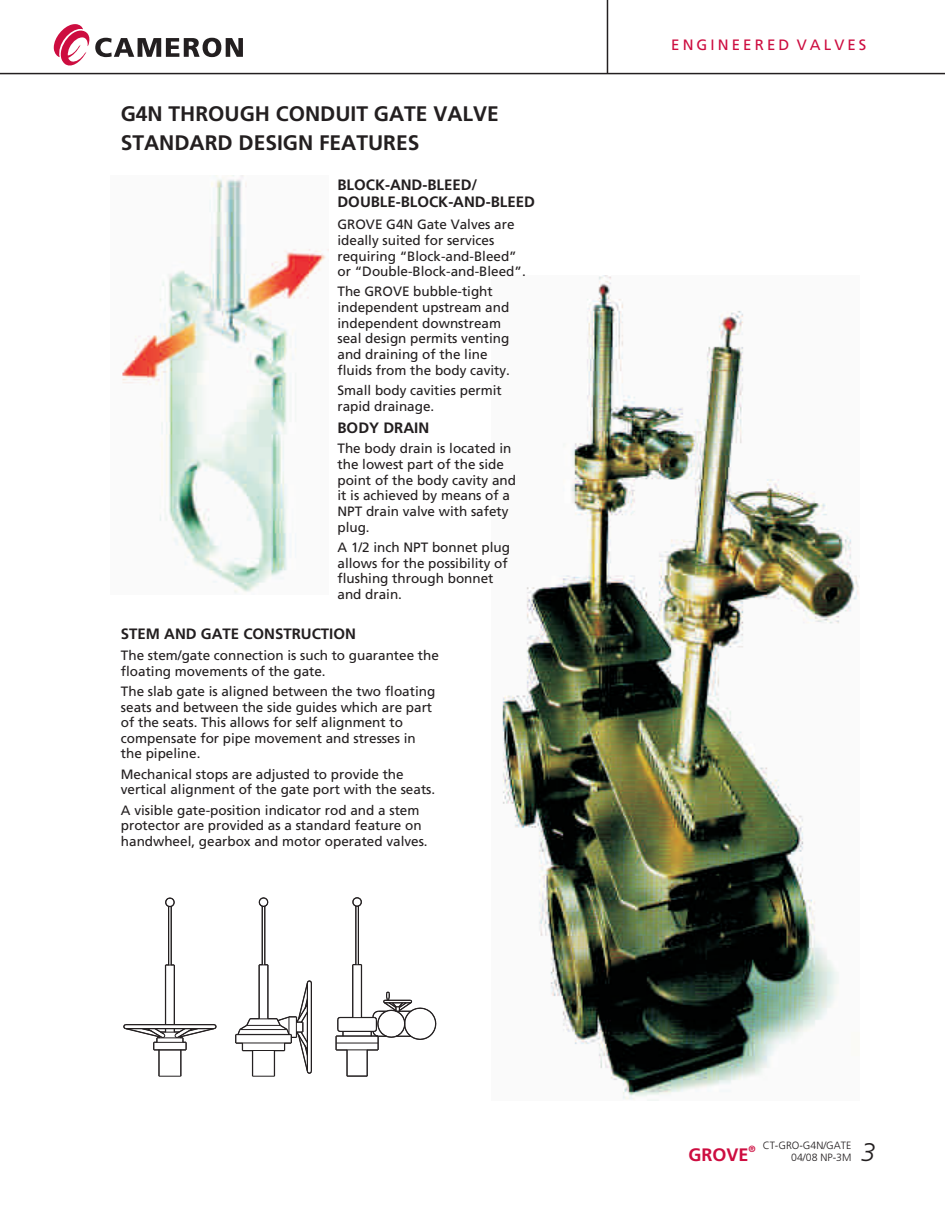
<style>
.page{position:relative;width:945px;height:1215px;background:#fff}
.page>*{position:absolute;margin:0;border:0;box-sizing:border-box;transform-origin:0 0}
.t1{font:italic 300 25.5px "Frutiger";color:#231f20}
.t2{font:700 21px/29.2px "Frutiger";color:#231f20}
.t3{font:700 18px "Frutiger";color:#cd0d40}
.t4{font:700 15px/17.4px "Frutiger";color:#231f20}
.t5{font:15px "Frutiger Roman";letter-spacing:.21em;color:#cd0d40}
.t6{font:13.5px/15.6px "Frutiger Roman";color:#231f20}
.t7{font:300 10.5px/11.9px "Frutiger";color:#231f20;text-align:right}
.t8{font:700 9px "Frutiger";color:#cd0d40}
</style>
<div class="page">
<hr style="left:0;top:73px;width:945px;height:1px;background:#231f20">
<hr style="left:607px;top:0;width:1px;height:73px;background:#231f20">
<svg style="left:54px;top:24px;width:189px;height:42px"></svg>
<img style="left:122px;top:175px;width:206px;height:419px">
<img style="left:502px;top:276px;width:358px;height:825px">
<hr style="left:165px;top:965px;width:1px;height:60px;background:#231f20">
<svg style="left:165px;top:897px;width:10px;height:11px"></svg>
<hr style="left:174px;top:965px;width:1px;height:60px;background:#231f20">
<svg style="left:166px;top:964px;width:8px;height:2px"></svg>
<hr style="left:168px;top:906px;width:1px;height:59px;background:#231f20">
<hr style="left:171px;top:906px;width:1px;height:59px;background:#231f20">
<svg style="left:123px;top:1023px;width:94px;height:54px"></svg>
<hr style="left:259px;top:965px;width:1px;height:54px;background:#231f20">
<hr style="left:267px;top:965px;width:1px;height:54px;background:#231f20">
<hr style="left:268px;top:965px;width:1px;height:54px;background:#231f20">
<svg style="left:235px;top:980px;width:77px;height:97px"></svg>
<svg style="left:258px;top:897px;width:11px;height:10px"></svg>
<hr style="left:262px;top:906px;width:1px;height:59px;background:#231f20">
<hr style="left:264px;top:906px;width:1px;height:59px;background:#231f20">
<hr style="left:352px;top:965px;width:1px;height:53px;background:#231f20">
<hr style="left:361px;top:965px;width:1px;height:53px;background:#231f20">
<svg style="left:352px;top:897px;width:10px;height:10px"></svg>
<hr style="left:356px;top:906px;width:1px;height:59px;background:#231f20">
<hr style="left:355px;top:906px;width:1px;height:59px;background:#231f20">
<hr style="left:358px;top:906px;width:1px;height:59px;background:#231f20">
<svg style="left:336px;top:991px;width:101px;height:86px"></svg>
<h2 class="t2" style="left:121px;top:99px;width:380px">G4N THROUGH CONDUIT GATE VALVE<br>STANDARD DESIGN FEATURES</h2>
<p class="t4" style="left:338px;top:175px;width:199px">BLOCK-AND-BLEED/<br>DOUBLE-BLOCK-AND-BLEED</p>
<p class="t6" style="left:338px;top:217px;width:190px">GROVE G4N Gate Valves are ideally suited for services requiring “Block-and-Bleed” or “Double-Block-and-Bleed”.</p>
<p class="t6" style="left:338px;top:284px;width:174px">The GROVE bubble-tight independent upstream and independent downstream seal design permits venting and draining of the line fluids from the body cavity.</p>
<p class="t6" style="left:338px;top:382px;width:166px">Small body cavities permit rapid drainage.</p>
<p class="t4" style="left:338px;top:419px;width:93px">BODY DRAIN</p>
<p class="t6" style="left:338px;top:441px;width:180px">The body drain is located in the lowest part of the side point of the body cavity and it is achieved by means of a<br>NPT drain valve with safety plug.</p>
<p class="t6" style="left:338px;top:539px;width:174px">A 1/2 inch NPT bonnet plug allows for the possibility of flushing through bonnet and drain.</p>
<p class="t4" style="left:121px;top:625px;width:237px">STEM AND GATE CONSTRUCTION</p>
<p class="t6" style="left:121px;top:647px;width:320px">The stem/gate connection is such to guarantee the floating movements of the gate.</p>
<p class="t6" style="left:121px;top:683px;width:316px">The slab gate is aligned between the two floating seats and between the side guides which are part of the seats. This allows for self alignment to compensate for pipe movement and stresses in the pipeline.</p>
<p class="t6" style="left:121px;top:766px;width:316px">Mechanical stops are adjusted to provide the vertical alignment of the gate port with the seats.</p>
<p class="t6" style="left:121px;top:802px;width:308px">A visible gate-position indicator rod and a stem protector are provided as a standard feature on handwheel, gearbox and motor operated valves.</p>
<p class="t5" style="left:671px;top:36px;width:197px">ENGINEERED VALVES</p>
<p class="t8" style="left:748px;top:1143px;width:9px">®</p>
<h3 class="t3" style="left:688px;top:1144px;width:62px">GROVE</h3>
<p class="t7" style="left:763px;top:1140px;width:90px">CT-GRO-G4N/GATE<br>04/08 NP-3M</p>
<h1 class="t1" style="left:861px;top:1137px;width:16px">3</h1>
</div>
